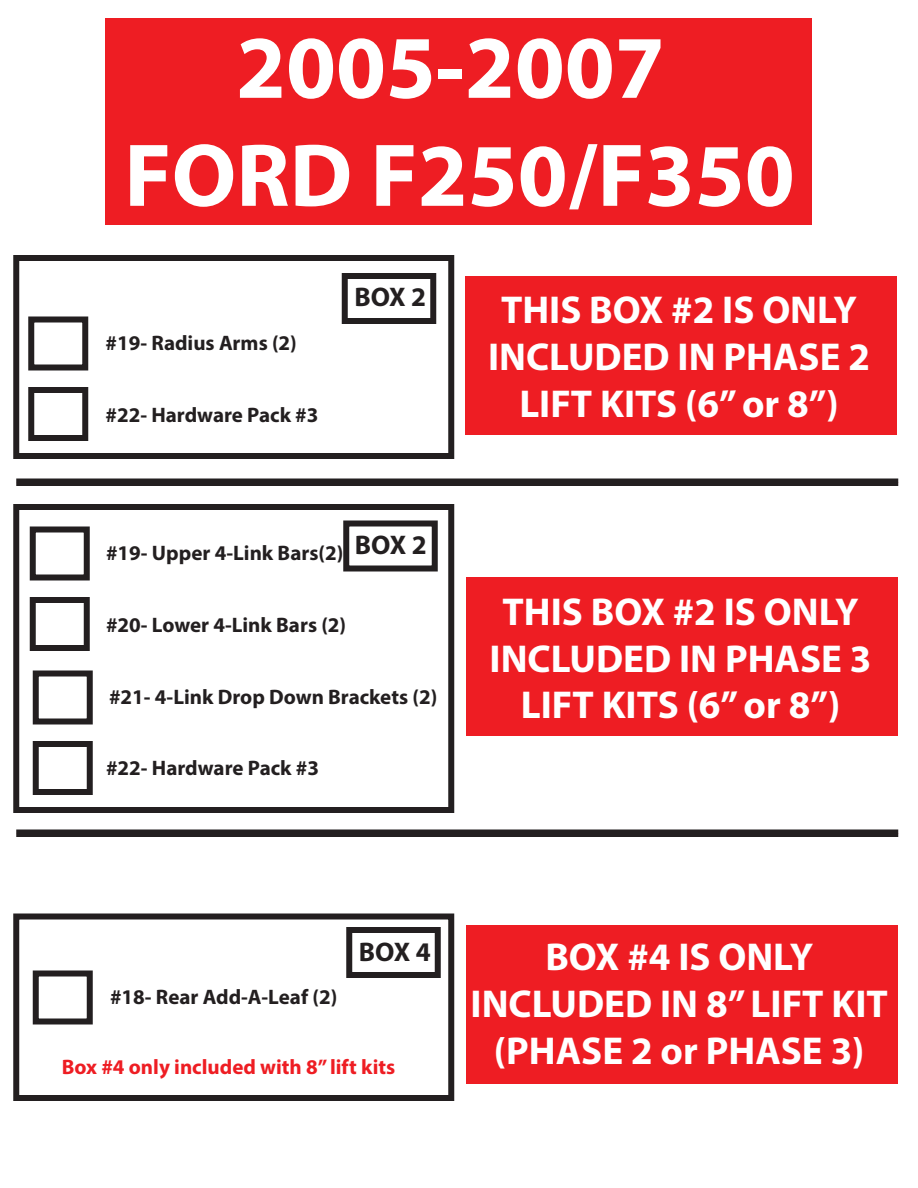
<style>
.page{position:relative;width:918px;height:1188px;background:#fff}
.page>*{position:absolute;margin:0;border:0;box-sizing:border-box;transform-origin:0 0}
.t1{font:700 90px/108px "Myriad Pro";color:#fff;text-align:center}
.t2{font:700 39px/46.8px "Myriad Pro";color:#fff;text-align:center}
.t3{font:700 27px "Myriad Pro";letter-spacing:-.015em;color:#231f20}
.t4{font:700 21px "Myriad Pro";color:#231f20}
.t5{font:700 21px "Myriad Pro";color:#ee1d23}
</style>
<div class="page">
<div style="left:105px;top:18px;width:706px;height:207px;background:#ee1d23"></div>
<div style="left:13px;top:504px;width:441px;height:309px;border:6px solid #231f20"></div>
<div style="left:343px;top:520px;width:95px;height:52px;border:6px solid #231f20"></div>
<div style="left:30px;top:526px;width:60px;height:54px;border:6px solid #231f20"></div>
<div style="left:30px;top:597px;width:60px;height:54px;border:6px solid #231f20"></div>
<div style="left:465px;top:276px;width:432px;height:159px;background:#ee1d23"></div>
<div style="left:33px;top:670px;width:60px;height:54px;border:6px solid #231f20"></div>
<div style="left:33px;top:741px;width:60px;height:54px;border:6px solid #231f20"></div>
<div style="left:13px;top:255px;width:441px;height:204px;border:6px solid #231f20"></div>
<div style="left:342px;top:273px;width:94px;height:51px;border:6px solid #231f20"></div>
<div style="left:28px;top:316px;width:60px;height:54px;border:6px solid #231f20"></div>
<div style="left:28px;top:387px;width:60px;height:54px;border:6px solid #231f20"></div>
<div style="left:13px;top:914px;width:441px;height:187px;border:6px solid #231f20"></div>
<div style="left:346px;top:927px;width:95px;height:51px;border:6px solid #231f20"></div>
<div style="left:33px;top:970px;width:60px;height:54px;border:6px solid #231f20"></div>
<div style="left:466px;top:578px;width:432px;height:158px;background:#ee1d23"></div>
<div style="left:466px;top:926px;width:432px;height:158px;background:#ee1d23"></div>
<div style="left:16px;top:830px;width:882px;height:7px;background:#231f20"></div>
<div style="left:16px;top:478px;width:882px;height:8px;background:#231f20"></div>
<h1 class="t1" style="left:124px;top:11px;width:672px">2005-2007<br>FORD F250/F350</h1>
<p class="t4" style="left:106px;top:329px;width:193px">#19- Radius Arms (2)</p>
<p class="t4" style="left:106px;top:401px;width:214px">#22- Hardware Pack #3</p>
<p class="t3" style="left:354px;top:280px;width:73px">BOX 2</p>
<p class="t4" style="left:106px;top:539px;width:322px">#19- Upper 4-Link Bars(2) <sup>BOX</sup> <sup>2</sup></p>
<p class="t4" style="left:106px;top:611px;width:242px">#20- Lower 4-Link Bars (2)</p>
<p class="t4" style="left:109px;top:683px;width:330px">#21- 4-Link Drop Down Brackets (2)</p>
<p class="t4" style="left:106px;top:754px;width:214px">#22- Hardware Pack #3</p>
<h2 class="t2" style="left:488px;top:286px;width:383px">THIS BOX #2 IS ONLY<br>INCLUDED IN PHASE 2<br>LIFT KITS (6” or 8”)</h2>
<h2 class="t2" style="left:490px;top:587px;width:383px">THIS BOX #2 IS ONLY<br>INCLUDED IN PHASE 3<br>LIFT KITS (6” or 8”)</h2>
<p class="t4" style="left:110px;top:983px;width:229px">#18- Rear Add-A-Leaf (2)</p>
<p class="t3" style="left:359px;top:934px;width:73px">BOX 4</p>
<p class="t5" style="left:62px;top:1053px;width:335px">Box #4 only included with 8” lift kits</p>
<h2 class="t2" style="left:471px;top:933px;width:419px">BOX #4 IS ONLY<br>INCLUDED IN 8” LIFT KIT (PHASE 2 or PHASE 3)</h2>
</div>
